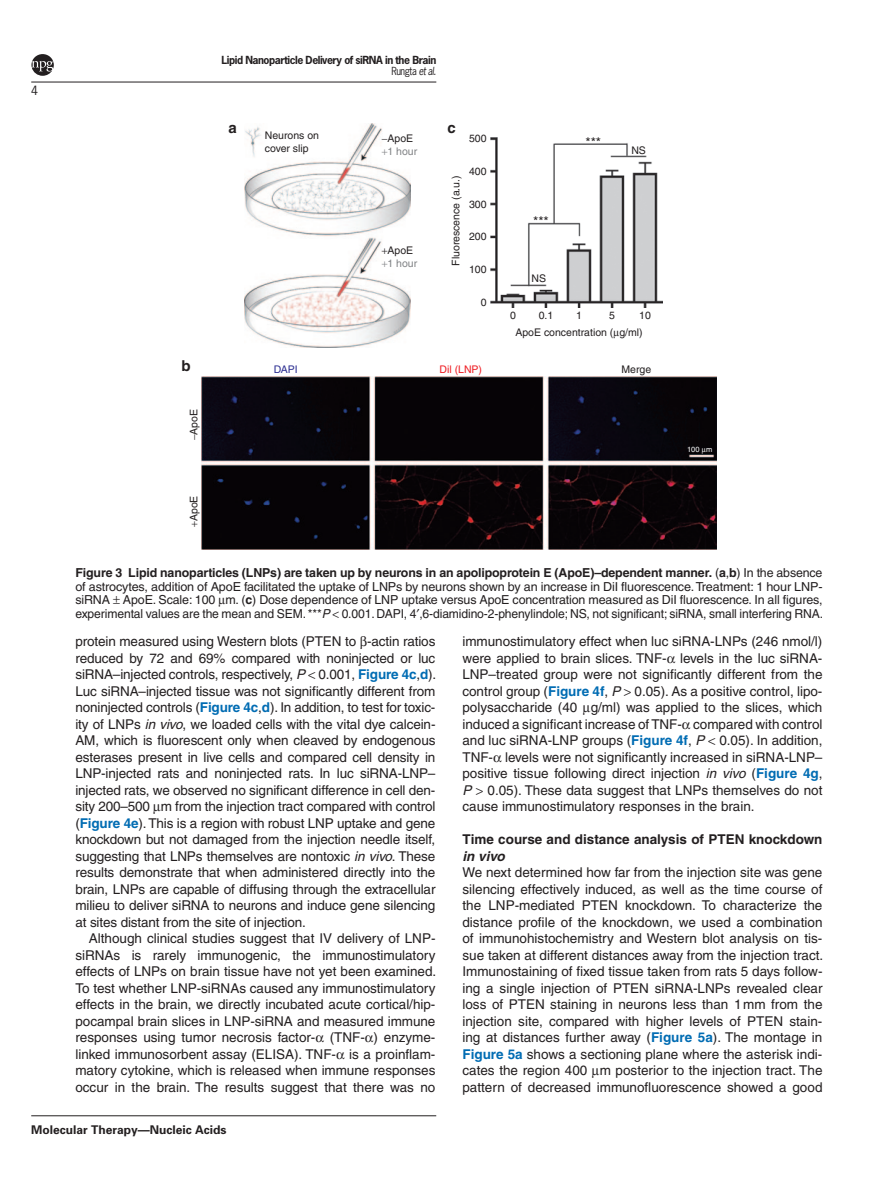
<style>
.page{position:relative;width:893px;height:1191px;background:#fff}
.page>*{position:absolute;margin:0;border:0;box-sizing:border-box;transform-origin:0 0}
.t1{font:700 15px "Helvetica";color:#231f20}
.t2{font:13.5px/16.5px "Helvetica";color:#231f20;text-align:justify}
.t3{font:700 13.5px "Helvetica";color:#231f20}
.t4{font:italic 700 13.5px "Helvetica";color:#231f20}
.t5{font:12.3px/13.5px "Helvetica";letter-spacing:-.01em;color:#231f20;text-align:justify}
.t6{font:700 12px "Univers";color:#231f20}
.t7{font:12px "News Gothic";color:#231f20}
.t8{font:10.5px/12.6px "Helvetica";color:#231f20}
.t9{font:700 10.5px/11.7px "News Gothic";letter-spacing:-.045em;color:#231f20;text-align:right}
.t10{font:10.5px/12.8px "Helvetica";color:#808285;text-align:center}
.t11{font:10.5px "Helvetica";color:#ee1d23}
.t12{font:10.5px "Helvetica";color:#2e3092}
.t13{font:7.5px "Helvetica";color:#fff}
.s1{font-weight:400}
.s2{font-weight:400;font-style:italic}
.s3{color:#231f20}
.s4{font-weight:700}
.s5{font-style:italic}
.s6{font-weight:700;color:#006cb3}
</style>
<div class="page">
<hr style="left:31px;top:1115px;width:405px;height:1px;background:#231f20">
<hr style="left:31px;top:82px;width:405px;height:1px;background:#231f20">
<svg style="left:31px;top:54px;width:23px;height:22px"></svg>
<img style="left:202px;top:377px;width:514px;height:172px">
<img style="left:490px;top:137px;width:172px;height:171px">
<img style="left:245px;top:124px;width:166px;height:223px">
<svg style="left:382px;top:149px;width:5px;height:6px"></svg>
<svg style="left:382px;top:248px;width:5px;height:6px"></svg>
<svg style="left:382px;top:261px;width:5px;height:6px"></svg>
<svg style="left:702px;top:448px;width:4px;height:6px"></svg>
<p class="t7" style="left:31px;top:82px;width:8px">4</p>
<p class="t1" style="left:182px;top:357px;width:11px">b</p>
<p class="t8" style="left:187px;top:440px;width:33px;rotate:-90deg">−ApoE</p>
<p class="t8" style="left:187px;top:521px;width:27px;rotate:-90deg">ApoE</p>
<p class="t9" style="left:222px;top:53px;width:216px">Lipid Nanoparticle Delivery of siRNA in the Brain<br><span class="s1">Rungta</span> <span class="s2">et al.</span></p>
<p class="t1" style="left:228px;top:118px;width:10px">a</p>
<p class="t8" style="left:265px;top:129px;width:56px">Neurons on cover slip</p>
<p class="t10" style="left:382px;top:132px;width:37px"><span class="s3">−ApoE<br></span>1 hour</p>
<p class="t8" style="left:387px;top:244px;width:27px">ApoE</p>
<p class="t10" style="left:387px;top:257px;width:31px">1 hour</p>
<p class="t1" style="left:448px;top:118px;width:10px">c</p>
<p class="t8" style="left:469px;top:132px;width:19px">500</p>
<p class="t8" style="left:469px;top:165px;width:19px">400</p>
<p class="t8" style="left:449px;top:266px;width:92px;rotate:-90deg">Fluorescence (a.u.)</p>
<p class="t8" style="left:469px;top:198px;width:19px">300</p>
<p class="t8" style="left:469px;top:230px;width:19px">200</p>
<p class="t8" style="left:469px;top:263px;width:19px">100</p>
<p class="t8" style="left:481px;top:295px;width:7px">0</p>
<p class="t2" style="left:533px;top:213px;width:17px">***</p>
<p class="t8" style="left:531px;top:272px;width:16px">NS</p>
<p class="t2" style="left:585px;top:134px;width:17px">***</p>
<p class="t8" style="left:631px;top:144px;width:16px">NS</p>
<p class="t8" style="left:510px;top:309px;width:7px">0</p>
<p class="t8" style="left:539px;top:309px;width:16px">0.1</p>
<p class="t8" style="left:515px;top:307px;width:129px;line-height:16.4px;text-align:center">1<br>ApoE concentration ( g/ml)</p>
<p class="t8" style="left:609px;top:309px;width:7px">5</p>
<p class="t8" style="left:639px;top:309px;width:13px">10</p>
<p class="t12" style="left:274px;top:363px;width:26px">DAPI</p>
<p class="t11" style="left:440px;top:363px;width:44px">Dil (LNP)</p>
<p class="t8" style="left:621px;top:362px;width:31px">Merge</p>
<p class="t13" style="left:687px;top:445px;width:27px">100 m</p>
<p class="t5" style="left:75px;top:566px;width:749px"><span class="s4">Figure 3 Lipid nanoparticles (LNPs) are taken up by neurons in an apolipoprotein E (ApoE)–dependent manner.</span> (<span class="s4">a</span>,<span class="s4">b</span>) In the absence of astrocytes, addition of ApoE facilitated the uptake of LNPs by neurons shown by an increase in DiI fluorescence. Treatment: 1 hour LNP&shy;siRNA ApoE. Scale: 100 m. (<span class="s4">c</span>) Dose dependence of LNP uptake versus ApoE concentration measured as DiI fluorescence. In all figures, experimental values are the mean and SEM. ***<span class="s5">P</span> 0.001. DAPI, 4 ,6-diamidino-2-phenylindole; NS, not significant; siRNA, small interfering RNA.</p>
<p class="t2" style="left:75px;top:633px;width:362px">protein measured using Western blots (PTEN to -actin ratios reduced by 72 and 69% compared with noninjected or luc siRNA–injected controls, respectively, <span class="s5">P</span> 0.001, <span class="s6">Figure 4c</span>,<span class="s6">d</span>).<br>Luc siRNA–injected tissue was not significantly different from noninjected controls (<span class="s6">Figure 4c</span>,<span class="s6">d</span>). In addition, to test for toxic&shy;ity of LNPs <span class="s5">in vivo</span>, we loaded cells with the vital dye calcein-AM, which is fluorescent only when cleaved by endogenous esterases present in live cells and compared cell density in LNP-injected rats and noninjected rats. In luc siRNA-LNP– injected rats, we observed no significant difference in cell den&shy;sity 200–500 m from the injection tract compared with control (<span class="s6">Figure 4e</span>). This is a region with robust LNP uptake and gene knockdown but not damaged from the injection needle itself, suggesting that LNPs themselves are nontoxic <span class="s5">in vivo</span>. These results demonstrate that when administered directly into the brain, LNPs are capable of diffusing through the extracellular milieu to deliver siRNA to neurons and induce gene silencing at sites distant from the site of injection.</p>
<p class="t2" style="left:75px;top:930px;width:362px;text-indent:14px">Although clinical studies suggest that IV delivery of LNP&shy;siRNAs is rarely immunogenic, the immunostimulatory effects of LNPs on brain tissue have not yet been examined.<br>To test whether LNP-siRNAs caused any immunostimulatory effects in the brain, we directly incubated acute cortical/hip&shy;pocampal brain slices in LNP-siRNA and measured immune responses using tumor necrosis factor- (TNF- ) enzyme&shy;linked immunosorbent assay (ELISA). TNF- is a proinflam&shy;matory cytokine, which is released when immune responses occur in the brain. The results suggest that there was no</p>
<p class="t2" style="left:462px;top:633px;width:362px">immunostimulatory effect when luc siRNA-LNPs (246 nmol/l) were applied to brain slices. TNF- levels in the luc siRNA-LNP–treated group were not significantly different from the control group (<span class="s6">Figure 4f</span>, <span class="s5">P</span> 0.05). As a positive control, lipo&shy;polysaccharide (40 g/ml) was applied to the slices, which induced a significant increase of TNF- compared with control and luc siRNA-LNP groups (<span class="s6">Figure 4f</span>, <span class="s5">P</span> 0.05). In addition, TNF- levels were not significantly increased in siRNA-LNP– positive tissue following direct injection <span class="s5">in vivo</span> (<span class="s6">Figure 4g</span>, <span class="s5">P</span> 0.05). These data suggest that LNPs themselves do not cause immunostimulatory responses in the brain.</p>
<p class="t3" style="left:462px;top:831px;width:362px">Time course and distance analysis of PTEN knockdown</p>
<p class="t4" style="left:462px;top:847px;width:44px">in vivo</p>
<p class="t2" style="left:462px;top:864px;width:362px">We next determined how far from the injection site was gene silencing effectively induced, as well as the time course of the LNP-mediated PTEN knockdown. To characterize the distance profile of the knockdown, we used a combination of immunohistochemistry and Western blot analysis on tis&shy;sue taken at different distances away from the injection tract.<br>Immunostaining of fixed tissue taken from rats 5 days follow&shy;ing a single injection of PTEN siRNA-LNPs revealed clear loss of PTEN staining in neurons less than 1mm from the injection site, compared with higher levels of PTEN stain&shy;ing at distances further away (<span class="s6">Figure 5a</span>). The montage in <span class="s6">Figure 5a</span> shows a sectioning plane where the asterisk indi&shy;cates the region 400 m posterior to the injection tract. The pattern of decreased immunofluorescence showed a good</p>
<p class="t6" style="left:31px;top:1122px;width:197px">Molecular Therapy—Nucleic Acids</p>
</div>
